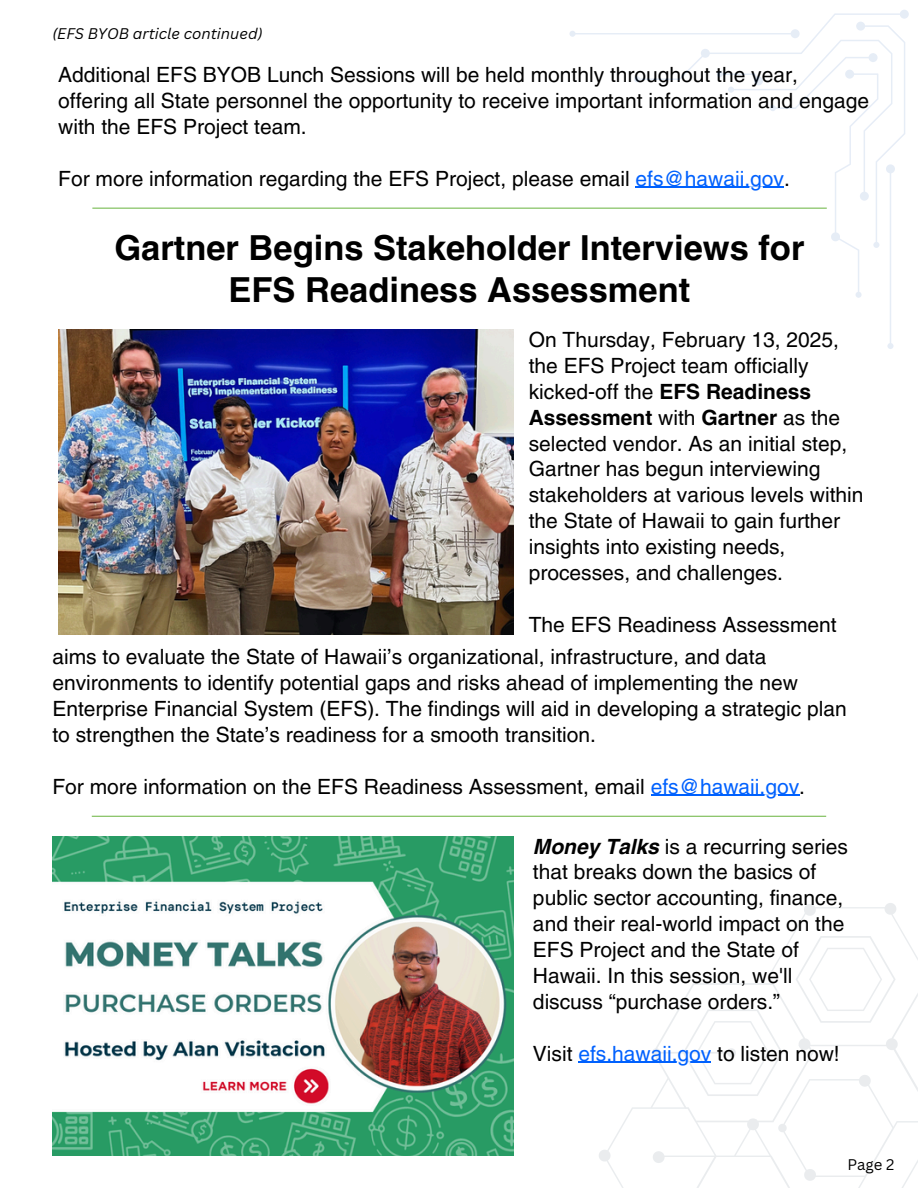
<style>
.page{position:relative;width:918px;height:1188px;background:#fff}
.page>*{position:absolute;margin:0;border:0;box-sizing:border-box;transform-origin:0 0}
.t1{font:700 34.5px/42.8px "Helvetica LT Pro";color:#000;text-align:center}
.t2{font:21px/25.8px "Helvetica LT Pro";color:#000}
.t3{font:italic 15px "Canva Sans";color:#000}
.t4{font:15px "Canva Sans";color:#000}
.s1{color:#0061fe}
.s2{font-weight:700}
.s3{font-weight:700;font-style:italic}
</style>
<div class="page">
<hr style="left:92px;top:208px;width:735px;height:1px;background:#79bc53">
<img style="left:58px;top:330px;width:456px;height:304px">
<svg style="left:599px;top:903px;width:319px;height:285px"></svg>
<img style="left:52px;top:836px;width:461px;height:320px">
<hr style="left:651px;top:795px;width:148px;height:1px;background:#0061fe">
<hr style="left:578px;top:1062px;width:133px;height:1px;background:#0061fe">
<hr style="left:92px;top:816px;width:734px;height:1px;background:#79bc53">
<svg style="left:569px;top:10px;width:340px;height:339px"></svg>
<p class="t3" style="left:52px;top:23px;width:212px">(EFS BYOB article continued)</p>
<p class="t2" style="left:58px;top:64px;width:812px">Additional EFS BYOB Lunch Sessions will be held monthly throughout the year, offering all State personnel the opportunity to receive important information and engage with the EFS Project team.</p>
<p class="t2" style="left:58px;top:168px;width:733px">For more information regarding the EFS Project, please email <span class="s1">efs@hawaii.gov</span>.</p>
<h1 class="t1" style="left:114px;top:229px;width:691px">Gartner Begins Stakeholder Interviews for<br>EFS Readiness Assessment</h1>
<p class="t2" style="left:529px;top:329px;width:336px">On Thursday, February 13, 2025, the EFS Project team officially kicked-off the <span class="s2">EFS Readiness<br>Assessment</span> with <span class="s2">Gartner</span> as the selected vendor. As an initial step,<br>Gartner has begun interviewing stakeholders at various levels within the State of Hawaii to gain further insights into existing needs, processes, and challenges.</p>
<h2 class="t2" style="left:529px;top:613px;width:309px">The EFS Readiness Assessment</h2>
<h2 class="t2" style="left:52px;top:646px;width:796px">aims to evaluate the State of Hawaii’s organizational, infrastructure, and data environments to identify potential gaps and risks ahead of implementing the new Enterprise Financial System (EFS). The findings will aid in developing a strategic plan to strengthen the State’s readiness for a smooth transition.</h2>
<h2 class="t2" style="left:52px;top:775px;width:754px">For more information on the EFS Readiness Assessment, email <span class="s1">efs@hawaii.gov</span>.</h2>
<p class="t2" style="left:533px;top:835px;width:316px"><span class="s3">Money Talks</span> is a recurring series that breaks down the basics of public sector accounting, finance, and their real-world impact on the<br>EFS Project and the State of<br>Hawaii. In this session, we'll discuss “purchase orders.”</p>
<p class="t2" style="left:533px;top:1042px;width:308px">Visit <span class="s1">efs.hawaii.gov</span> to listen now!</p>
<h2 class="t4" style="left:847px;top:1154px;width:48px">Page 2</h2>
</div>
